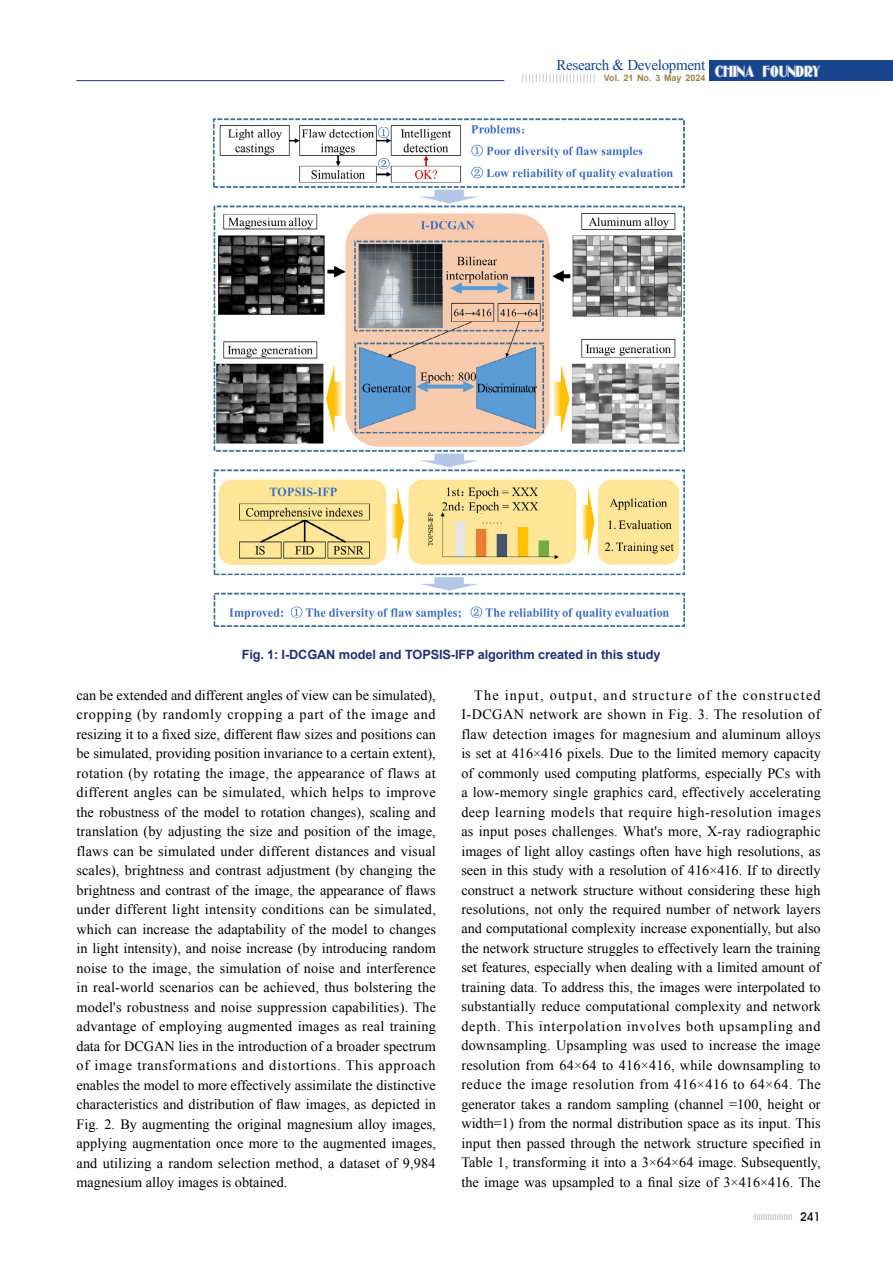
<style>
.page{position:relative;width:893px;height:1263px;background:#fff}
.page>*{position:absolute;margin:0;border:0;box-sizing:border-box;transform-origin:0 0}
.t1{font:15.6px "Oldgate Lane Outline";color:#fff}
.t2{font:15px "Times New Roman";letter-spacing:-.02em;color:#18448e}
.t3{font:14.25px/19.5px "Times New Roman";letter-spacing:.005em;color:#000;text-align:justify}
.t4{font:700 12.75px "Arial";letter-spacing:-.01em;color:#213174}
.t5{font:500 12px "Avant Garde IT Cby BT";color:#000}
.t6{font:700 9px "Arial";color:#9d8447}
</style>
<div class="page">
<svg style="left:754px;top:1214px;width:38px;height:6px"></svg>
<div style="left:709px;top:60px;width:184px;height:21px;background:#18448e"></div>
<svg style="left:522px;top:74px;width:73px;height:8px"></svg>
<hr style="left:76px;top:80px;width:428px;height:1px;background:#213174">
<img style="left:213px;top:118px;width:471px;height:509px">
<p class="t2" style="left:556px;top:55px;width:150px">Research &amp; Development</p>
<p class="t6" style="left:604px;top:72px;width:103px">Vol. 21 No. 3 May 2024</p>
<p class="t1" style="left:715px;top:62px;width:107px">CHINA FOUNDRY</p>
<p class="t4" style="left:242px;top:646px;width:420px">Fig. 1: I-DCGAN model and TOPSIS-IFP algorithm created in this study</p>
<p class="t3" style="left:77px;top:685px;width:361px">can be extended and different angles of view can be simulated), cropping (by randomly cropping a part of the image and resizing it to a fixed size, different flaw sizes and positions can be simulated, providing position invariance to a certain extent), rotation (by rotating the image, the appearance of flaws at different angles can be simulated, which helps to improve the robustness of the model to rotation changes), scaling and translation (by adjusting the size and position of the image, flaws can be simulated under different distances and visual scales), brightness and contrast adjustment (by changing the brightness and contrast of the image, the appearance of flaws under different light intensity conditions can be simulated, which can increase the adaptability of the model to changes in light intensity), and noise increase (by introducing random noise to the image, the simulation of noise and interference in real-world scenarios can be achieved, thus bolstering the model's robustness and noise suppression capabilities). The advantage of employing augmented images as real training data for DCGAN lies in the introduction of a broader spectrum of image transformations and distortions. This approach enables the model to more effectively assimilate the distinctive characteristics and distribution of flaw images, as depicted in Fig. 2. By augmenting the original magnesium alloy images, applying augmentation once more to the augmented images, and utilizing a random selection method, a dataset of 9,984 magnesium alloy images is obtained.</p>
<p class="t3" style="left:461px;top:685px;width:361px;text-indent:13px">The input, output, and structure of the constructed I-DCGAN network are shown in Fig. 3. The resolution of flaw detection images for magnesium and aluminum alloys is set at 416×416 pixels. Due to the limited memory capacity of commonly used computing platforms, especially PCs with a low-memory single graphics card, effectively accelerating deep learning models that require high-resolution images as input poses challenges. What's more, X-ray radiographic images of light alloy castings often have high resolutions, as seen in this study with a resolution of 416×416. If to directly construct a network structure without considering these high resolutions, not only the required number of network layers and computational complexity increase exponentially, but also the network structure struggles to effectively learn the training set features, especially when dealing with a limited amount of training data. To address this, the images were interpolated to substantially reduce computational complexity and network depth. This interpolation involves both upsampling and downsampling. Upsampling was used to increase the image resolution from 64×64 to 416×416, while downsampling to reduce the image resolution from 416×416 to 64×64. The generator takes a random sampling (channel =100, height or width=1) from the normal distribution space as its input. This input then passed through the network structure specified in Table 1, transforming it into a 3×64×64 image. Subsequently, the image was upsampled to a final size of 3×416×416. The</p>
<p class="t5" style="left:800px;top:1209px;width:22px">241</p>
</div>
